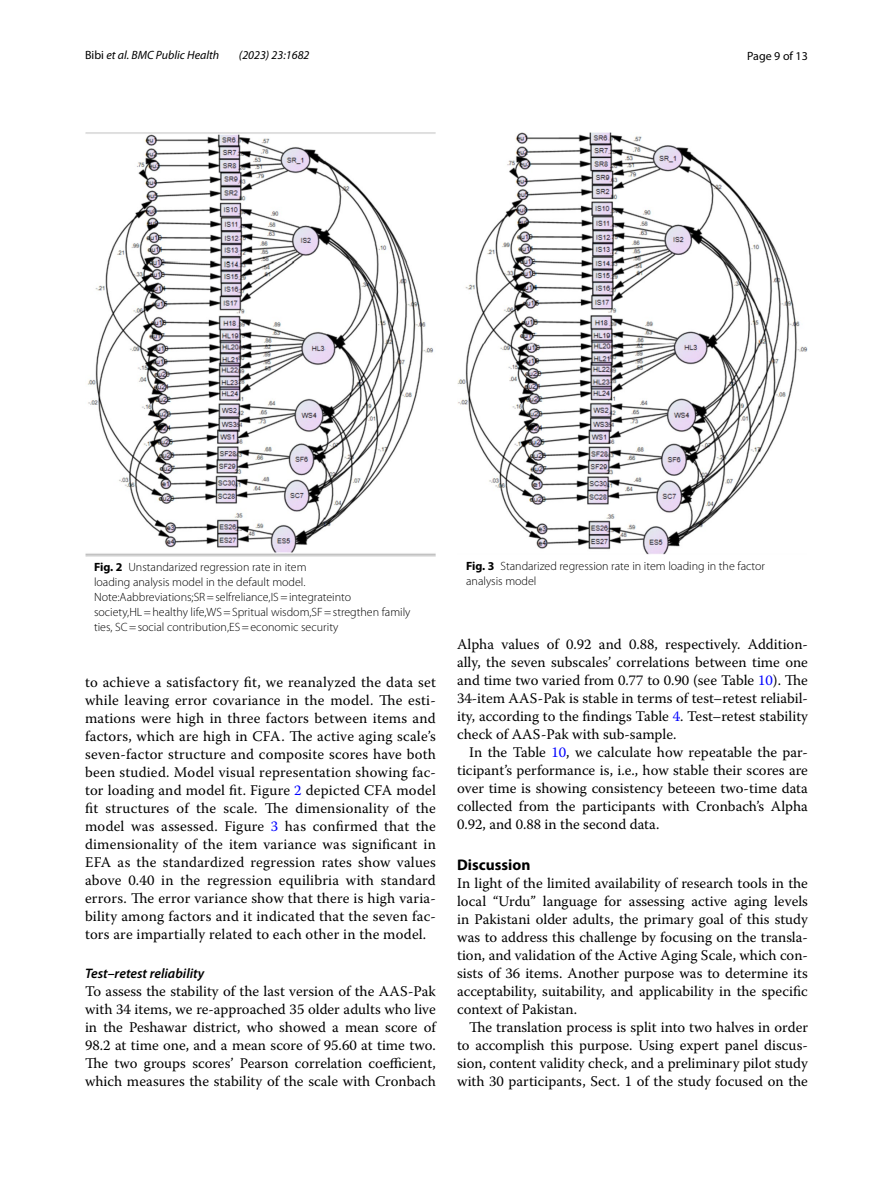
<style>
.page{position:relative;width:893px;height:1187px;background:#fff}
.page>*{position:absolute;margin:0;border:0;box-sizing:border-box;transform-origin:0 0}
.t1{font:700 15.45px "Myriad Pro";color:#000}
.t2{font:14.7px/18px "Warnock Pro";color:#000;text-align:justify}
.t3{font:italic 600 13.8px "Myriad Pro";color:#000}
.t4{font:300 12px/15px "Myriad Pro";color:#000}
.t5{font:italic 12px "Myriad Pro";color:#000}
.t6{font:12px "Myriad Pro";color:#000}
.s1{font-style:normal}
.s2{font-weight:700}
.s3{color:#00f}
</style>
<div class="page">
<img style="left:86px;top:133px;width:349px;height:423px">
<img style="left:458px;top:133px;width:349px;height:421px">
<p class="t5" style="left:85px;top:48px;width:136px"><span class="s1">Bibi</span> et al. BMC Public Health</p>
<p class="t5" style="left:239px;top:48px;width:72px">(2023) 23:1682</p>
<p class="t6" style="left:747px;top:48px;width:62px">Page 9 of 13</p>
<p class="t4" style="left:94px;top:560px;width:318px"><span class="s2">Fig. 2</span> Unstandarized regression rate in item<br>loading analysis model in the default model.<br>Note:Aabbreviations;SR=selfreliance,IS=integrateinto society,HL=healthy life,WS=Spritual wisdom,SF=stregthen family ties, SC=social contribution,ES=economic security</p>
<p class="t4" style="left:466px;top:558px;width:301px"><span class="s2">Fig. 3</span> Standarized regression rate in item loading in the factor analysis model</p>
<p class="t2" style="left:85px;top:672px;width:352px">to achieve a satisfactory fit, we reanalyzed the data set while leaving error covariance in the model. The esti&shy;mations were high in three factors between items and factors, which are high in CFA. The active aging scale’s seven-factor structure and composite scores have both been studied. Model visual representation showing fac&shy;tor loading and model fit. Figure <span class="s3">2</span> depicted CFA model fit structures of the scale. The dimensionality of the model was assessed. Figure <span class="s3">3</span> has confirmed that the dimensionality of the item variance was significant in EFA as the standardized regression rates show values above 0.40 in the regression equilibria with standard errors. The error variance show that there is high varia&shy;bility among factors and it indicated that the seven fac&shy;tors are impartially related to each other in the model.</p>
<p class="t3" style="left:85px;top:964px;width:121px">Test–retest reliability</p>
<p class="t2" style="left:85px;top:982px;width:352px">To assess the stability of the last version of the AAS-Pak with 34 items, we re-approached 35 older adults who live in the Peshawar district, who showed a mean score of 98.2 at time one, and a mean score of 95.60 at time two.<br>The two groups scores’ Pearson correlation coefficient, which measures the stability of the scale with Cronbach</p>
<p class="t2" style="left:457px;top:635px;width:352px">Alpha values of 0.92 and 0.88, respectively. Addition&shy;ally, the seven subscales’ correlations between time one and time two varied from 0.77 to 0.90 (see Table <span class="s3">10</span>). The 34-item AAS-Pak is stable in terms of test–retest reliabil&shy;ity, according to the findings Table <span class="s3">4</span>. Test–retest stability check of AAS-Pak with sub-sample.</p>
<p class="t2" style="left:457px;top:743px;width:352px;text-indent:12px">In the Table <span class="s3">10</span>, we calculate how repeatable the par&shy;ticipant’s performance is, i.e., how stable their scores are over time is showing consistency beteeen two-time data collected from the participants with Cronbach’s Alpha 0.92, and 0.88 in the second data.</p>
<p class="t1" style="left:457px;top:854px;width:75px">Discussion</p>
<p class="t2" style="left:457px;top:874px;width:352px">In light of the limited availability of research tools in the local “Urdu” language for assessing active aging levels in Pakistani older adults, the primary goal of this study was to address this challenge by focusing on the transla&shy;tion, and validation of the Active Aging Scale, which con&shy;sists of 36 items. Another purpose was to determine its acceptability, suitability, and applicability in the specific context of Pakistan.</p>
<p class="t2" style="left:457px;top:1018px;width:352px;text-indent:12px">The translation process is split into two halves in order to accomplish this purpose. Using expert panel discus&shy;sion, content validity check, and a preliminary pilot study with 30 participants, Sect. 1 of the study focused on the</p>
</div>
